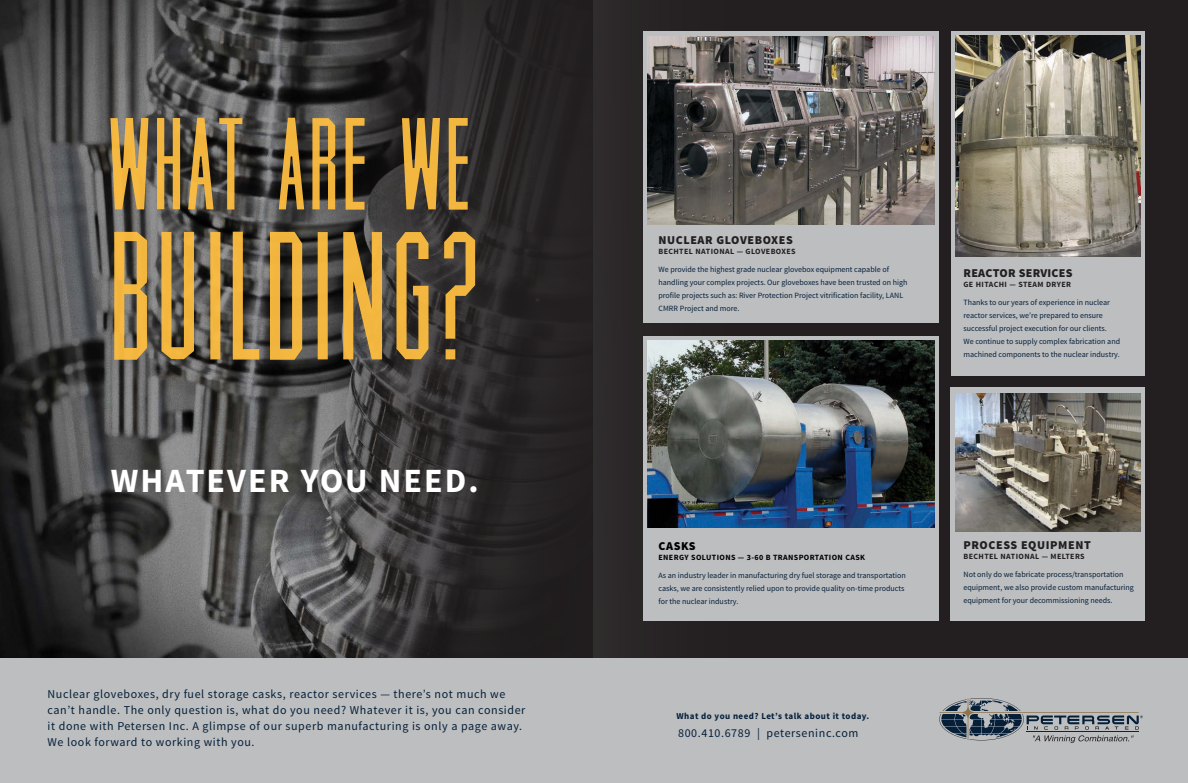
<style>
.page{position:relative;width:1188px;height:783px;background:#fff}
.page>*{position:absolute;margin:0;border:0;box-sizing:border-box;transform-origin:0 0}
.t1{font:174px "Muncie";color:#fdbd40}
.t2{font:124.7px "Muncie";color:#fdbd40}
.t3{font:700 34px "Source Sans Pro";letter-spacing:.06em;color:#fff}
.t4{font:12px/16px "Source Sans Pro";letter-spacing:.05em;color:#061f39}
.t5{font:900 12px "Source Sans Pro";letter-spacing:.05em;color:#231f20}
.t6{font:900 12px "Source Sans Pro";letter-spacing:.025em;color:#231f20}
.t7{font:900 12px "Source Sans Pro";letter-spacing:.05em;color:#000}
.t8{font:700 9px "Source Sans Pro";letter-spacing:.05em;color:#061f39}
.t9{font:8px/13px "Source Sans Pro";color:#061f39}
.t10{font:700 8px "Source Sans Pro";letter-spacing:.05em;color:#231f20}
.t11{font:700 8px "Source Sans Pro";letter-spacing:.05em;color:#000}
</style>
<div class="page">
<img style="left:0;top:0;width:333px;height:658px">
<svg style="left:333px;top:0;width:261px;height:658px;background:#302d2e"></svg>
<div style="left:0;top:658px;width:594px;height:125px;background:#bcbec0"></div>
<div style="left:594px;top:0;width:594px;height:783px;background:#231f20"></div>
<div style="left:594px;top:658px;width:594px;height:125px;background:#bcbec0"></div>
<svg style="left:939px;top:698px;width:204px;height:45px"></svg>
<div style="left:951px;top:32px;width:194px;height:344px;background:#bcbec0"></div>
<div style="left:951px;top:388px;width:194px;height:233px;background:#bcbec0"></div>
<div style="left:643px;top:31px;width:296px;height:292px;background:#bcbec0"></div>
<div style="left:643px;top:336px;width:296px;height:285px;background:#bcbec0"></div>
<img style="left:956px;top:393px;width:184px;height:139px">
<img style="left:647px;top:340px;width:288px;height:188px">
<img style="left:647px;top:37px;width:288px;height:187px">
<img style="left:956px;top:36px;width:184px;height:221px">
<h2 class="t2" style="left:107px;top:93px;width:365px">WHAT ARE WE</h2>
<h1 class="t1" style="left:107px;top:198px;width:380px">BUILDING?</h1>
<p class="t3" style="left:111px;top:459px;width:369px">WHATEVER YOU NEED.</p>
<p class="t4" style="left:48px;top:687px;width:479px">Nuclear gloveboxes, dry fuel storage casks, reactor services — there’s not much we can’t handle. The only question is, what do you need? Whatever it is, you can consider it done with Petersen Inc. A glimpse of our superb manufacturing is only a page away.<br>We look forward to working with you.</p>
<p class="t5" style="left:658px;top:232px;width:136px">NUCLEAR GLOVEBOXES</p>
<p class="t10" style="left:658px;top:246px;width:139px">BECHTEL NATIONAL — GLOVEBOXES</p>
<p class="t9" style="left:658px;top:263px;width:250px">We provide the highest grade nuclear glovebox equipment capable of handling your complex projects. Our gloveboxes have been trusted on high profile projects such as: River Protection Project vitrification facility, LANL CMRR Project and more.</p>
<p class="t6" style="left:963px;top:265px;width:111px">REACTOR SERVICES</p>
<p class="t10" style="left:963px;top:279px;width:109px">GE HITACHI — STEAM DRYER</p>
<p class="t9" style="left:963px;top:296px;width:158px">Thanks to our years of experience in nuclear reactor services, we’re prepared to ensure successful project execution for our clients.<br>We continue to supply complex fabrication and machined components to the nuclear industry.</p>
<p class="t7" style="left:658px;top:538px;width:39px">CASKS</p>
<p class="t11" style="left:658px;top:552px;width:208px">ENERGY SOLUTIONS — 3-60 B TRANSPORTATION CASK</p>
<p class="t9" style="left:658px;top:569px;width:249px">As an industry leader in manufacturing dry fuel storage and transportation casks, we are consistently relied upon to provide quality on-time products for the nuclear industry.</p>
<p class="t8" style="left:676px;top:710px;width:194px">What do you need? Let’s talk about it today.</p>
<p class="t4" style="left:678px;top:725px;width:182px">800.410.6789 | peterseninc.com</p>
<p class="t5" style="left:963px;top:537px;width:129px">PROCESS EQUIPMENT</p>
<p class="t10" style="left:963px;top:551px;width:123px">BECHTEL NATIONAL — MELTERS</p>
<p class="t9" style="left:963px;top:568px;width:172px">Not only do we fabricate process/transportation equipment, we also provide custom manufacturing equipment for your decommissioning needs.</p>
</div>
